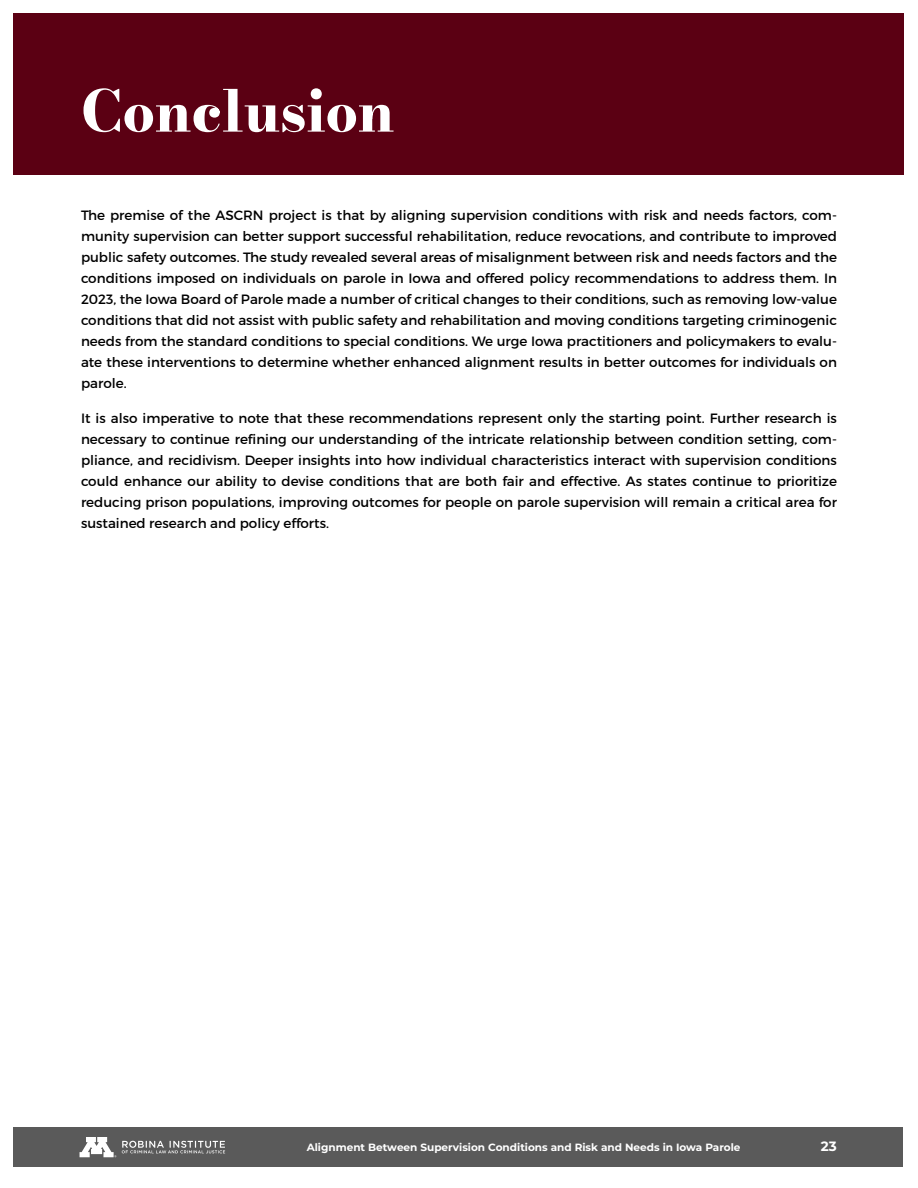
<style>
.page{position:relative;width:918px;height:1188px;background:#fff}
.page>*{position:absolute;margin:0;border:0;box-sizing:border-box;transform-origin:0 0}
.t1{font:57px "Bodoni Moda";color:#fff}
.body_new{font:13.5px/21px "Montserrat";color:#000;text-align:justify}
.t2{font:700 13.5px "Montserrat";color:#fff}
.t3{font:700 10.5px "Montserrat";color:#fff}
</style>
<div class="page">
<div style="left:14px;top:1127px;width:889px;height:40px;background:#5a5a5a"></div>
<svg style="left:122px;top:1141px;width:103px;height:13px"></svg>
<svg style="left:80px;top:1137px;width:36px;height:20px"></svg>
<div style="left:14px;top:14px;width:890px;height:161px;background:#5b0013"></div>
<p class="t1" style="left:81px;top:72px;width:315px">Conclusion</p>
<p class="body_new" style="left:81px;top:205px;width:758px">The premise of the ASCRN project is that by aligning supervision conditions with risk and needs factors, com&shy;munity supervision can better support successful rehabilitation, reduce revocations, and contribute to improved public safety outcomes. The study revealed several areas of misalignment between risk and needs factors and the conditions imposed on individuals on parole in Iowa and offered policy recommendations to address them. In 2023, the Iowa Board of Parole made a number of critical changes to their conditions, such as removing low-value conditions that did not assist with public safety and rehabilitation and moving conditions targeting criminogenic needs from the standard conditions to special conditions. We urge Iowa practitioners and policymakers to evalu&shy;ate these interventions to determine whether enhanced alignment results in better outcomes for individuals on parole.</p>
<p class="body_new" style="left:81px;top:407px;width:758px">It is also imperative to note that these recommendations represent only the starting point. Further research is necessary to continue refining our understanding of the intricate relationship between condition setting, com&shy;pliance, and recidivism. Deeper insights into how individual characteristics interact with supervision conditions could enhance our ability to devise conditions that are both fair and effective. As states continue to prioritize reducing prison populations, improving outcomes for people on parole supervision will remain a critical area for sustained research and policy efforts.</p>
<p class="t3" style="left:307px;top:1140px;width:435px">Alignment Between Supervision Conditions and Risk and Needs in Iowa Parole</p>
<p class="t2" style="left:821px;top:1137px;width:17px">23</p>
</div>
